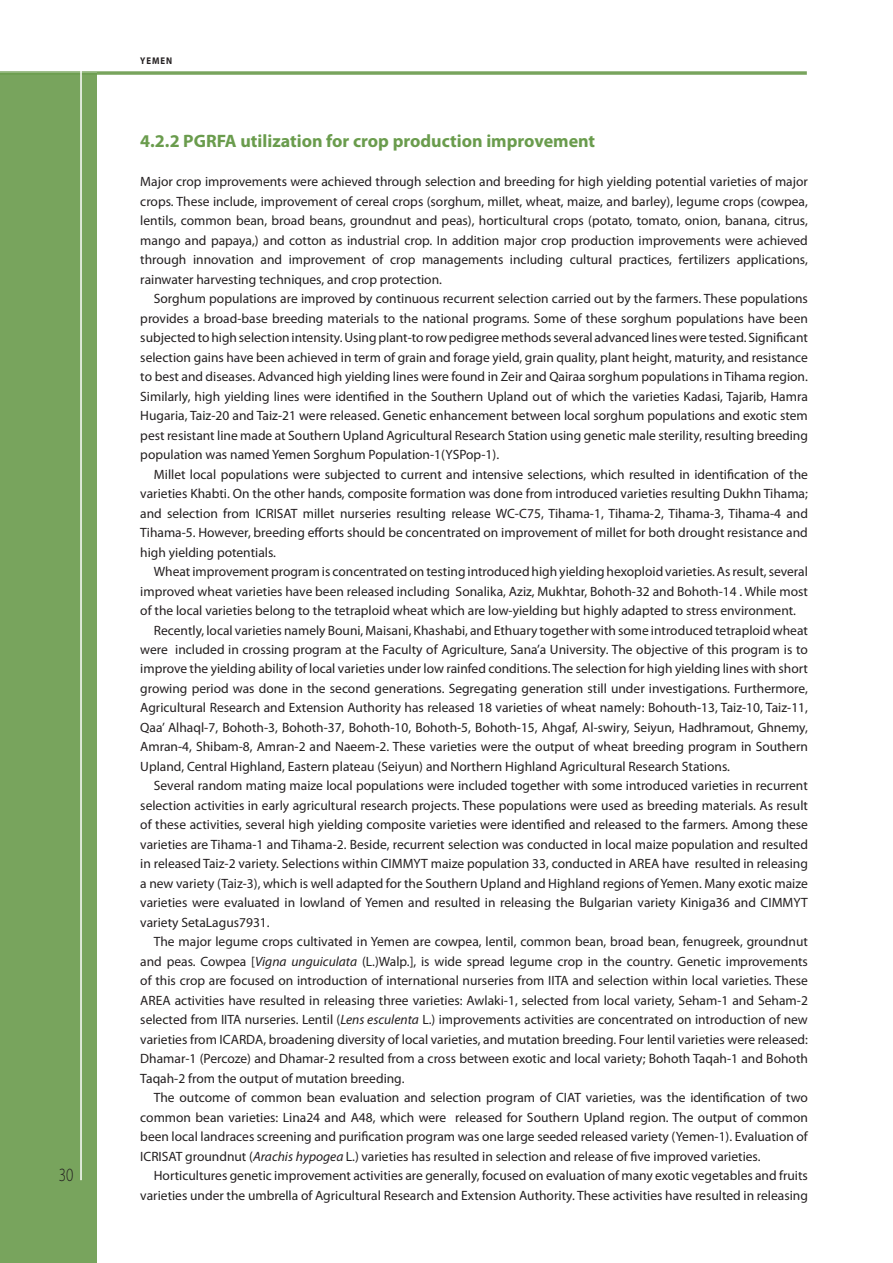
<style>
.page{position:relative;width:893px;height:1263px;background:#fff}
.page>*{position:absolute;margin:0;border:0;box-sizing:border-box;transform-origin:0 0}
.t1{font:300 18.75px "Myriad Pro";color:#231f20;scale:.8 1}
.t2{font:700 18px "Myriad Pro";color:#6a9c4d}
.t3{font:13.5px/19.5px "Myriad Pro";color:#231f20;text-align:justify}
.t4{font:700 9.75px "Myriad Pro";letter-spacing:.105em;color:#231f20;scale:.9 1}
.s1{font-style:italic}
</style>
<div class="page">
<div style="left:0;top:75px;width:97px;height:1188px;background:#78a45d"></div>
<svg style="left:0;top:71px;width:807px;height:4px;background:#8ab072"></svg>
<hr style="left:0;top:72px;width:97px;height:3px;background:#6d9e50">
<hr style="left:80px;top:64px;width:2px;height:1116px;background:#fff">
<h1 class="t1" style="left:59px;top:1163px;width:20px">30</h1>
<p class="t4" style="left:140px;top:55px;width:37px">YEMEN</p>
<h2 class="t2" style="left:140px;top:129px;width:456px">4.2.2 PGRFA utilization for crop production improvement</h2>
<p class="t3" style="left:140px;top:172px;width:669px">Major crop improvements were achieved through selection and breeding for high yielding potential varieties of major crops. These include, improvement of cereal crops (sorghum, millet, wheat, maize, and barley), legume crops (cowpea, lentils, common bean, broad beans, groundnut and peas), horticultural crops (potato, tomato, onion, banana, citrus, mango and papaya,) and cotton as industrial crop. In addition major crop production improvements were achieved through innovation and improvement of crop managements including cultural practices, fertilizers applications, rainwater harvesting techniques, and crop protection.</p>
<p class="t3" style="left:140px;top:289px;width:669px;text-indent:14px">Sorghum populations are improved by continuous recurrent selection carried out by the farmers. These populations provides a broad-base breeding materials to the national programs. Some of these sorghum populations have been subjected to high selection intensity. Using plant-to row pedigree methods several advanced lines were tested. Significant selection gains have been achieved in term of grain and forage yield, grain quality, plant height, maturity, and resistance to best and diseases. Advanced high yielding lines were found in Zeir and Qairaa sorghum populations in Tihama region.<br>Similarly, high yielding lines were identified in the Southern Upland out of which the varieties Kadasi, Tajarib, Hamra Hugaria, Taiz-20 and Taiz-21 were released. Genetic enhancement between local sorghum populations and exotic stem pest resistant line made at Southern Upland Agricultural Research Station using genetic male sterility, resulting breeding population was named Yemen Sorghum Population-1(YSPop-1).</p>
<p class="t3" style="left:140px;top:464px;width:669px;text-indent:14px">Millet local populations were subjected to current and intensive selections, which resulted in identification of the varieties Khabti. On the other hands, composite formation was done from introduced varieties resulting Dukhn Tihama; and selection from ICRISAT millet nurseries resulting release WC-C75, Tihama-1, Tihama-2, Tihama-3, Tihama-4 and Tihama-5. However, breeding efforts should be concentrated on improvement of millet for both drought resistance and high yielding potentials.</p>
<p class="t3" style="left:154px;top:561px;width:656px">Wheat improvement program is concentrated on testing introduced high yielding hexoploid varieties. As result, several</p>
<p class="t3" style="left:140px;top:581px;width:669px">improved wheat varieties have been released including Sonalika, Aziz, Mukhtar, Bohoth-32 and Bohoth-14 . While most</p>
<p class="t3" style="left:140px;top:600px;width:657px">of the local varieties belong to the tetraploid wheat which are low-yielding but highly adapted to stress environment.</p>
<p class="t3" style="left:154px;top:620px;width:656px">Recently, local varieties namely Bouni, Maisani, Khashabi, and Ethuary together with some introduced tetraploid wheat</p>
<p class="t3" style="left:140px;top:639px;width:669px">were included in crossing program at the Faculty of Agriculture, Sana’a University. The objective of this program is to</p>
<p class="t3" style="left:140px;top:659px;width:669px">improve the yielding ability of local varieties under low rainfed conditions. The selection for high yielding lines with short</p>
<p class="t3" style="left:140px;top:678px;width:669px">growing period was done in the second generations. Segregating generation still under investigations. Furthermore,</p>
<p class="t3" style="left:140px;top:698px;width:669px">Agricultural Research and Extension Authority has released 18 varieties of wheat namely: Bohouth-13, Taiz-10, Taiz-11,</p>
<p class="t3" style="left:140px;top:717px;width:669px">Qaa’ Alhaql-7, Bohoth-3, Bohoth-37, Bohoth-10, Bohoth-5, Bohoth-15, Ahgaf, Al-swiry, Seiyun, Hadhramout, Ghnemy,</p>
<p class="t3" style="left:140px;top:737px;width:669px">Amran-4, Shibam-8, Amran-2 and Naeem-2. These varieties were the output of wheat breeding program in Southern</p>
<p class="t3" style="left:140px;top:756px;width:591px">Upland, Central Highland, Eastern plateau (Seiyun) and Northern Highland Agricultural Research Stations.</p>
<p class="t3" style="left:154px;top:776px;width:656px">Several random mating maize local populations were included together with some introduced varieties in recurrent</p>
<p class="t3" style="left:140px;top:795px;width:669px">selection activities in early agricultural research projects. These populations were used as breeding materials. As result</p>
<p class="t3" style="left:140px;top:815px;width:669px">of these activities, several high yielding composite varieties were identified and released to the farmers. Among these</p>
<p class="t3" style="left:140px;top:834px;width:669px">varieties are Tihama-1 and Tihama-2. Beside, recurrent selection was conducted in local maize population and resulted</p>
<p class="t3" style="left:140px;top:854px;width:669px">in released Taiz-2 variety. Selections within CIMMYT maize population 33, conducted in AREA have resulted in releasing</p>
<p class="t3" style="left:140px;top:873px;width:669px">a new variety (Taiz-3), which is well adapted for the Southern Upland and Highland regions of Yemen. Many exotic maize</p>
<p class="t3" style="left:140px;top:893px;width:669px">varieties were evaluated in lowland of Yemen and resulted in releasing the Bulgarian variety Kiniga36 and CIMMYT</p>
<p class="t3" style="left:140px;top:912px;width:131px">variety SetaLagus7931.</p>
<p class="t3" style="left:154px;top:932px;width:656px">The major legume crops cultivated in Yemen are cowpea, lentil, common bean, broad bean, fenugreek, groundnut</p>
<p class="t3" style="left:140px;top:951px;width:669px">and peas. Cowpea [<span class="s1">Vigna unguiculata</span> (L.)Walp.], is wide spread legume crop in the country. Genetic improvements</p>
<p class="t3" style="left:140px;top:971px;width:669px">of this crop are focused on introduction of international nurseries from IITA and selection within local varieties. These</p>
<p class="t3" style="left:140px;top:990px;width:669px">AREA activities have resulted in releasing three varieties: Awlaki-1, selected from local variety, Seham-1 and Seham-2</p>
<p class="t3" style="left:140px;top:1010px;width:669px">selected from IITA nurseries. Lentil (<span class="s1">Lens esculenta</span> L.) improvements activities are concentrated on introduction of new</p>
<p class="t3" style="left:140px;top:1029px;width:669px">varieties from ICARDA, broadening diversity of local varieties, and mutation breeding. Four lentil varieties were released:</p>
<p class="t3" style="left:140px;top:1049px;width:669px">Dhamar-1 (Percoze) and Dhamar-2 resulted from a cross between exotic and local variety; Bohoth Taqah-1 and Bohoth</p>
<p class="t3" style="left:140px;top:1068px;width:266px">Taqah-2 from the output of mutation breeding.</p>
<p class="t3" style="left:154px;top:1088px;width:656px">The outcome of common bean evaluation and selection program of CIAT varieties, was the identification of two</p>
<p class="t3" style="left:140px;top:1107px;width:669px">common bean varieties: Lina24 and A48, which were released for Southern Upland region. The output of common</p>
<p class="t3" style="left:140px;top:1127px;width:669px">been local landraces screening and purification program was one large seeded released variety (Yemen-1). Evaluation of</p>
<p class="t3" style="left:140px;top:1146px;width:622px">ICRISAT groundnut (<span class="s1">Arachis hypogea</span> L.) varieties has resulted in selection and release of five improved varieties.</p>
<p class="t3" style="left:154px;top:1166px;width:655px">Horticultures genetic improvement activities are generally, focused on evaluation of many exotic vegetables and fruits</p>
<p class="t3" style="left:140px;top:1185px;width:669px">varieties under the umbrella of Agricultural Research and Extension Authority. These activities have resulted in releasing</p>
</div>
